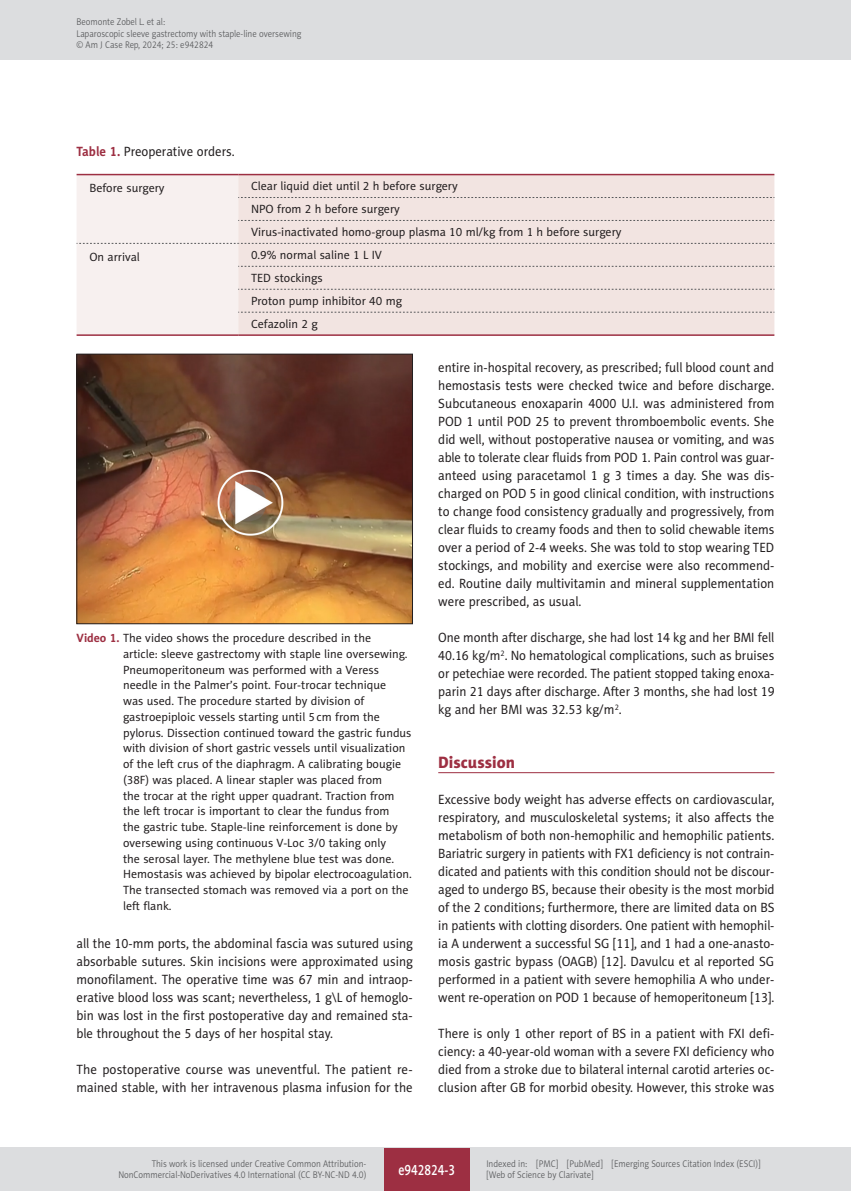
<style>
.page{position:relative;width:851px;height:1191px;background:#fff}
.page>*{position:absolute;margin:0;border:0;box-sizing:border-box;transform-origin:0 0}
.AJCR_Headline_1{font:16.5px "Naomi Sans EFN Heavy";color:#9d2f42}
.t1{font:15px "Naomi Sans EFN Medium";color:#fff;scale:.8 1}
.AJCR_Body{font:13.5px/18px "Naomi Sans EFN";color:#231f20;text-align:justify;scale:.95 1}
.AJCR_Body-2{font:13.5px/18px "Naomi Sans EFN";color:#231f20;text-align:justify;scale:.94 1}
.AJCR_Body-3{font:13.5px/18px "Naomi Sans EFN";color:#231f20;scale:.96 1}
.AJCR_Rycina_tytul{font:12px/15.8px "Naomi Sans EFN";color:#231f20}
.AJCR_Tabela_zawartosc{font:12px "Naomi Sans EFN";color:#231f20}
.t2{font:9.75px/11.2px "Naomi Sans EFN Light";color:#57585a;scale:.9 1}
.s1{font-weight:700;color:#9d2f42}
</style>
<div class="page">
<hr style="left:438px;top:772px;width:336px;height:1px;background:#9d2f42">
<hr style="left:238px;top:174px;width:536px;height:1px;background:#9d2f42">
<hr style="left:238px;top:334px;width:536px;height:2px;background:#9d2f42">
<hr style="left:77px;top:174px;width:161px;height:1px;background:#9d2f42">
<svg style="left:77px;top:175px;width:697px;height:160px"></svg>
<hr style="left:77px;top:334px;width:161px;height:2px;background:#9d2f42">
<img style="left:79px;top:356px;width:331px;height:266px">
<div style="left:77px;top:354px;width:335px;height:270px;border:1px solid #231f20"></div>
<div style="left:0;top:0;width:850px;height:60px;background:#dcdddf"></div>
<div style="left:0;top:1148px;width:850px;height:43px;background:#dcdddf"></div>
<div style="left:384px;top:1147px;width:85px;height:43px;background:#9d2f42"></div>
<p class="t2" style="left:77px;top:16px;width:251px">Beomonte Zobel L. et al:<br>Laparoscopic sleeve gastrectomy with staple-line oversewing © Am J Case Rep, 2024; 25: e942824</p>
<p class="AJCR_Body" style="left:77px;top:142px;width:168px"><span class="s1">Table 1.</span> Preoperative orders.</p>
<p class="AJCR_Tabela_zawartosc" style="left:89px;top:181px;width:77px">Before surgery</p>
<p class="AJCR_Tabela_zawartosc" style="left:251px;top:179px;width:208px">Clear liquid diet until 2 h before surgery</p>
<p class="AJCR_Tabela_zawartosc" style="left:251px;top:202px;width:150px">NPO from 2 h before surgery</p>
<p class="AJCR_Tabela_zawartosc" style="left:251px;top:225px;width:372px">Virus-inactivated homo-group plasma 10 ml/kg from 1 h before surgery</p>
<p class="AJCR_Tabela_zawartosc" style="left:89px;top:250px;width:52px">On arrival</p>
<p class="AJCR_Tabela_zawartosc" style="left:251px;top:248px;width:132px">0.9% normal saline 1 L IV</p>
<p class="AJCR_Tabela_zawartosc" style="left:251px;top:271px;width:73px">TED stockings</p>
<p class="AJCR_Tabela_zawartosc" style="left:251px;top:294px;width:152px">Proton pump inhibitor 40 mg</p>
<p class="AJCR_Tabela_zawartosc" style="left:251px;top:317px;width:68px">Cefazolin 2 g</p>
<p class="AJCR_Rycina_tytul" style="left:123px;top:630px;width:290px;text-indent:-46px"><span class="s1">Video 1.</span> The video shows the procedure described in the<br>article: sleeve gastrectomy with staple line oversewing.<br>Pneumoperitoneum was performed with a Veress needle in the Palmer’s point. Four-trocar technique<br>was used. The procedure started by division of gastroepiploic vessels starting until 5cm from the pylorus. Dissection continued toward the gastric fundus with division of short gastric vessels until visualization of the left crus of the diaphragm. A calibrating bougie (38F) was placed. A linear stapler was placed from<br>the trocar at the right upper quadrant. Traction from the left trocar is important to clear the fundus from<br>the gastric tube. Staple-line reinforcement is done by oversewing using continuous V-Loc 3/0 taking only<br>the serosal layer. The methylene blue test was done.<br>Hemostasis was achieved by bipolar electrocoagulation.<br>The transected stomach was removed via a port on the left flank.</p>
<p class="AJCR_Body" style="left:77px;top:934px;width:355px">all the 10-mm ports, the abdominal fascia was sutured using absorbable sutures. Skin incisions were approximated using monofilament. The operative time was 67 min and intraop&shy;erative blood loss was scant; nevertheless, 1 g\L of hemoglo&shy;bin was lost in the first postoperative day and remained sta&shy;ble throughout the 5 days of her hospital stay.</p>
<p class="AJCR_Body-3" style="left:77px;top:1060px;width:351px">The postoperative course was uneventful. The patient re&shy;mained stable, with her intravenous plasma infusion for the</p>
<p class="AJCR_Body" style="left:438px;top:358px;width:355px">entire in-hospital recovery, as prescribed; full blood count and hemostasis tests were checked twice and before discharge.<br>Subcutaneous enoxaparin 4000 U.I. was administered from POD 1 until POD 25 to prevent thromboembolic events. She did well, without postoperative nausea or vomiting, and was able to tolerate clear fluids from POD 1. Pain control was guar&shy;anteed using paracetamol 1 g 3 times a day. She was dis&shy;charged on POD 5 in good clinical condition, with instructions to change food consistency gradually and progressively, from clear fluids to creamy foods and then to solid chewable items over a period of 2-4 weeks. She was told to stop wearing TED stockings, and mobility and exercise were also recommend&shy;ed. Routine daily multivitamin and mineral supplementation were prescribed, as usual.</p>
<p class="AJCR_Body-2" style="left:438px;top:628px;width:359px">One month after discharge, she had lost 14 kg and her BMI fell 40.16 kg/m<sup>2</sup>. No hematological complications, such as bruises or petechiae were recorded. The patient stopped taking enoxa&shy;parin 21 days after discharge. After 3 months, she had lost 19 kg and her BMI was 32.53 kg/m<sup>2</sup>.</p>
<p class="AJCR_Headline_1" style="left:438px;top:752px;width:78px">Discussion</p>
<p class="AJCR_Body" style="left:438px;top:790px;width:355px">Excessive body weight has adverse effects on cardiovascular, respiratory, and musculoskeletal systems; it also affects the metabolism of both non-hemophilic and hemophilic patients.<br>Bariatric surgery in patients with FX1 deficiency is not contrain&shy;dicated and patients with this condition should not be discour&shy;aged to undergo BS, because their obesity is the most morbid of the 2 conditions; furthermore, there are limited data on BS in patients with clotting disorders. One patient with hemophil&shy;ia A underwent a successful SG [11], and 1 had a one-anasto&shy;mosis gastric bypass (OAGB) [12]. Davulcu et al reported SG performed in a patient with severe hemophilia A who under&shy;went re-operation on POD 1 because of hemoperitoneum [13].</p>
<p class="AJCR_Body" style="left:438px;top:1024px;width:355px">There is only 1 other report of BS in a patient with FXI defi&shy;ciency: a 40-year-old woman with a severe FXI deficiency who died from a stroke due to bilateral internal carotid arteries oc&shy;clusion after GB for morbid obesity. However, this stroke was</p>
<p class="t2" style="left:118px;top:1158px;width:277px;text-align:right">This work is licensed under Creative Common Attribution-<br>NonCommercial-NoDerivatives 4.0 International (CC BY-NC-ND 4.0)</p>
<p class="t1" style="left:398px;top:1160px;width:72px">e942824-3</p>
<p class="t2" style="left:486px;top:1158px;width:306px">Indexed in: [PMC] [PubMed] [Emerging Sources Citation Index (ESCI)] [Web of Science by Clarivate]</p>
</div>
